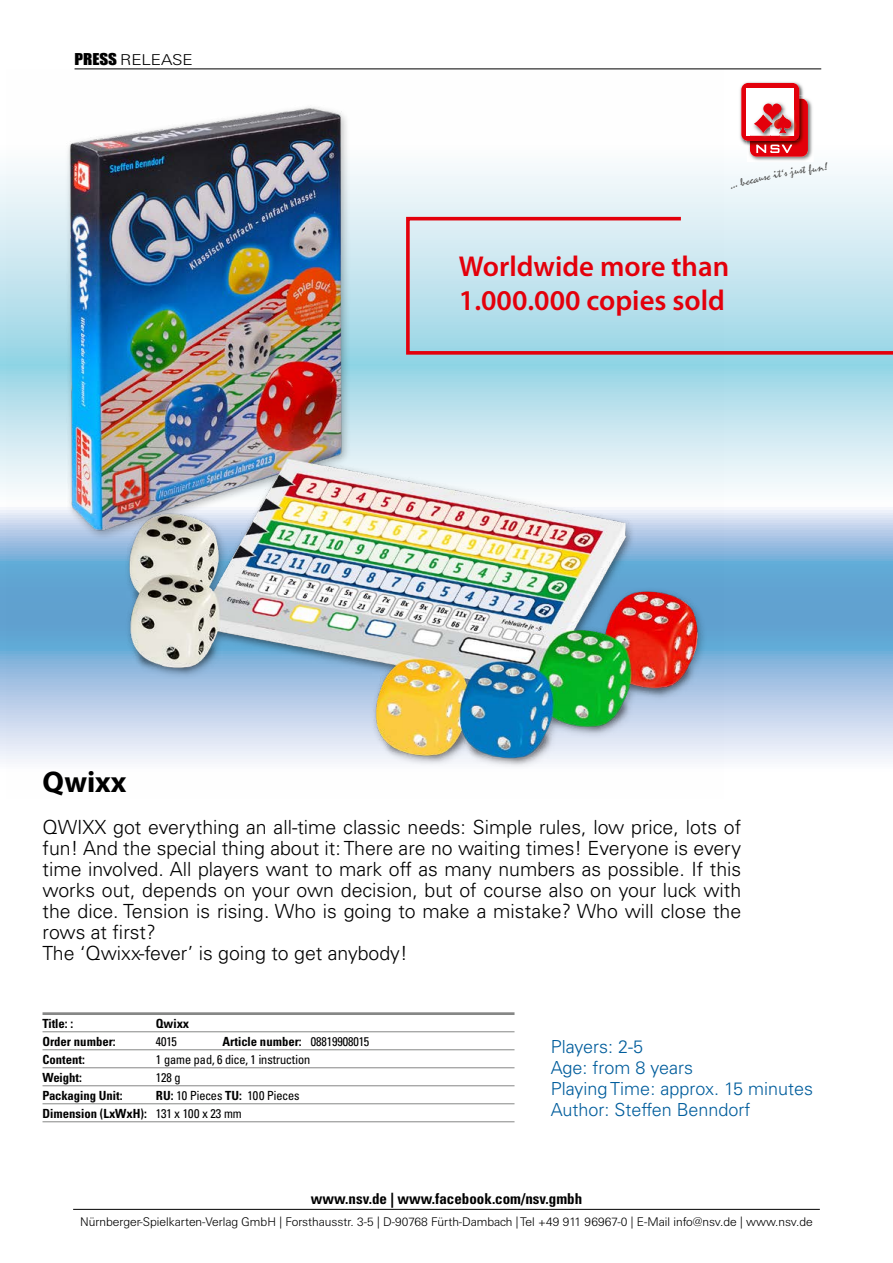
<style>
.page{position:relative;width:893px;height:1263px;background:#fff}
.page>*{position:absolute;margin:0;border:0;box-sizing:border-box;transform-origin:0 0}
.t1{font:700 30px "Myriad Pro";color:#000}
.t2{font:600 28.8px/34.2px "Myriad Pro";color:#e3000b}
.t3{font:300 19.5px/21px "Univers CE";color:#000}
.t4{font:300 18px/21px "Univers CE";color:#005d9c}
.t5{font:700 condensed 15px "Univers";color:#000}
.t6{font:300 15px "Univers S";letter-spacing:-.01em;color:#000;scale:1.14 1}
.t7{font:condensed 12.6px/18px "Univers S";color:#000}
.t8{font:700 condensed 12.6px "Univers S";color:#000}
.t9{font:300 12px "Univers S";color:#000}
.s1{font-family:"Impact";font-weight:400}
.s2{font-weight:400}
.s3{font-weight:700}
</style>
<div class="page">
<hr style="left:73px;top:1209px;width:747px;height:1px;background:#000">
<hr style="left:75px;top:69px;width:746px;height:1px;background:#000">
<svg style="left:0;top:168px;width:893px;height:594px;background:#b1d3e9"></svg>
<img style="left:7px;top:69px;width:716px;height:698px">
<svg style="left:404px;top:215px;width:489px;height:141px;background:#c2d9e3"></svg>
<img style="left:749px;top:98px;width:63px;height:63px">
<div style="left:750px;top:99px;width:58px;height:58px;background:#e3000b;border-radius:7px"></div>
<img style="left:740px;top:82px;width:64px;height:63px">
<img style="left:750px;top:99px;width:55px;height:47px">
<div style="left:741px;top:83px;width:58px;height:58px;background:#e3000b;border-radius:7px"></div>
<div style="left:746px;top:88px;width:48px;height:48px;background:#fff"></div>
<img style="left:750px;top:124px;width:6px;height:12px">
<img style="left:766px;top:102px;width:16px;height:2px">
<svg style="left:756px;top:104px;width:42px;height:49px"></svg>
<hr style="left:43px;top:1012px;width:471px;height:3px;background:#868786">
<hr style="left:43px;top:1031px;width:471px;height:1px;background:#868786">
<hr style="left:43px;top:1049px;width:471px;height:1px;background:#868786">
<hr style="left:43px;top:1067px;width:471px;height:1px;background:#868786">
<hr style="left:43px;top:1085px;width:471px;height:1px;background:#868786">
<hr style="left:43px;top:1103px;width:471px;height:1px;background:#868786">
<hr style="left:43px;top:1121px;width:471px;height:1px;background:#868786">
<div style="left:731px;top:168px;width:97px;height:21px;background:#f1f8fb"></div>
<p class="t6" style="left:75px;top:51px;width:105px"><span class="s1">PRESS</span> RELEASE</p>
<h2 class="t2" style="left:459px;top:248px;width:272px">Worldwide more than<br>1.000.000 copies sold</h2>
<h1 class="t1" style="left:43px;top:762px;width:85px">Qwixx</h1>
<p class="t3" style="left:43px;top:817px;width:700px">QWIXX got everything an all-time classic needs: Simple rules, low price, lots of fun! And the special thing about it: There are no waiting times! Everyone is every time involved. All players want to mark off as many numbers as possible. If this works out, depends on your own decision, but of course also on your luck with the dice. Tension is rising. Who is going to make a mistake? Who will close the rows at first?<br>The ‘Qwixx-fever’ is going to get anybody!</p>
<p class="t8" style="left:43px;top:1016px;width:32px">Title: :</p>
<p class="t8" style="left:156px;top:1016px;width:35px">Qwixx</p>
<p class="t8" style="left:43px;top:1034px;width:75px">Order number:</p>
<p class="t7" style="left:156px;top:1032px;width:23px">4015</p>
<p class="t8" style="left:223px;top:1034px;width:148px">Article number: <span class="s2">08819908015</span></p>
<p class="t8" style="left:43px;top:1052px;width:44px">Content:</p>
<p class="t7" style="left:156px;top:1050px;width:156px">1 game pad, 6 dice, 1 instruction</p>
<p class="t8" style="left:43px;top:1070px;width:41px">Weight:</p>
<p class="t7" style="left:156px;top:1068px;width:26px">128 g</p>
<p class="t8" style="left:43px;top:1088px;width:81px">Packaging Unit:</p>
<p class="t7" style="left:43px;top:1086px;width:259px;text-indent:113px"><span class="s3">RU:</span> 10 Pieces <span class="s3">TU:</span> 100 Pieces<br><span class="s3">Dimension (LxWxH):</span> 131 x 100 x 23 mm</p>
<p class="t4" style="left:551px;top:1036px;width:264px">Players: 2-5<br>Age: from 8 years<br>Playing Time: approx. 15 minutes<br>Author: Steffen Benndorf</p>
<p class="t5" style="left:311px;top:1189px;width:273px">www.nsv.de | www.facebook.com/nsv.gmbh</p>
<p class="t9" style="left:80px;top:1214px;width:734px">Nürnberger-Spielkarten-Verlag GmbH | Forsthausstr. 3-5 | D-90768 Fürth-Dambach | Tel +49 911 96967-0 | E-Mail info@nsv.de | www.nsv.de</p>
</div>
